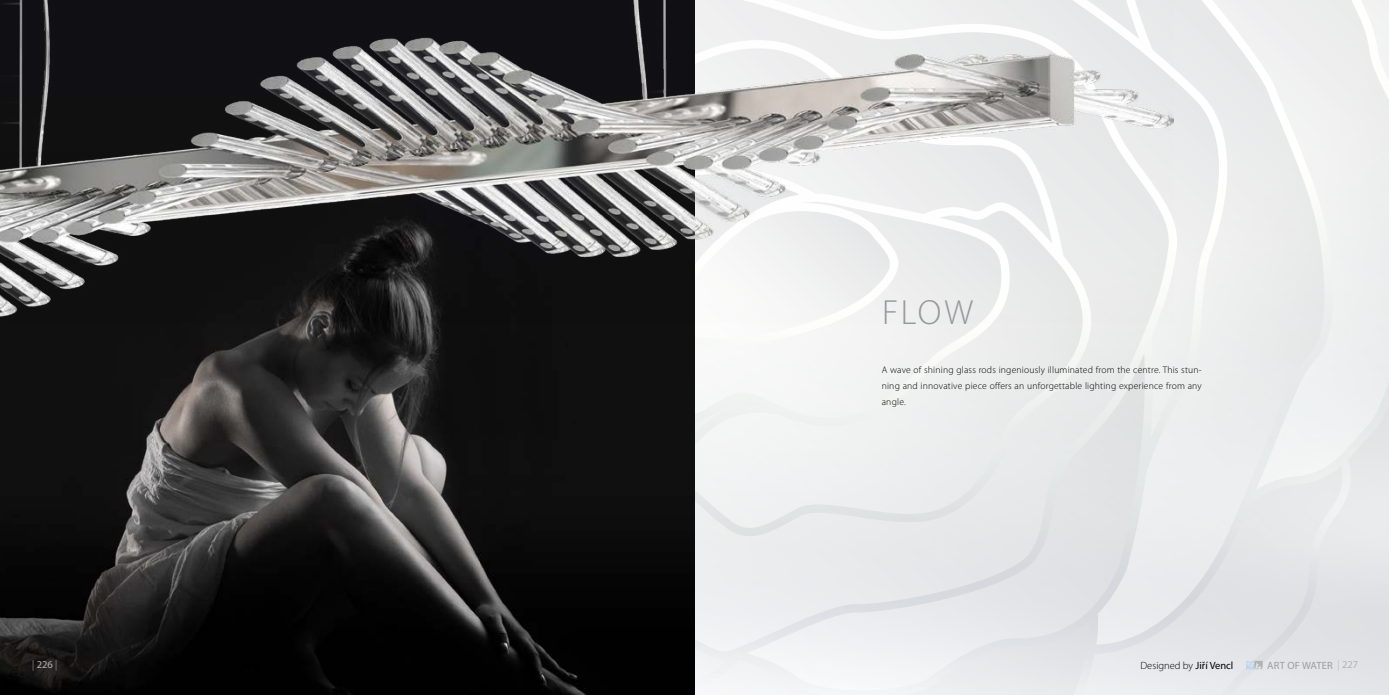
<style>
.page{position:relative;width:1389px;height:695px;background:#fff}
.page>*{position:absolute;margin:0;border:0;box-sizing:border-box;transform-origin:0 0}
.t1{font:300 35px "Myriad Pro";color:#95999b}
.t2{font:300 10.5px "Myriad Pro";color:#000}
.t3{font:10.5px "Myriad Pro";letter-spacing:.02em;color:#9d9d9c}
.t4{font:10.5px "Myriad Pro";color:#b3b2b2}
.t5{font:300 9.62px/15.8px "Myriad Pro";letter-spacing:.02em;color:#000;text-align:justify}
.s1{font-weight:300}
.s2{font-weight:400}
.s3{font-weight:300;color:#b3b2b2}
.s4{color:#b3b2b2}
</style>
<div class="page">
<svg style="left:695px;top:322px;width:395px;height:372px"></svg>
<svg style="left:1096px;top:0;width:106px;height:405px"></svg>
<div style="left:1202px;top:0;width:187px;height:405px;background:#edeeee"></div>
<svg style="left:1076px;top:405px;width:313px;height:289px;background:#e5e7e9"></svg>
<svg style="left:1355px;top:0;width:34px;height:82px"></svg>
<img style="left:0;top:322px;width:695px;height:372px">
<img style="left:0;top:0;width:1173px;height:322px">
<svg style="left:1246px;top:660px;width:17px;height:9px"></svg>
<h1 class="t1" style="left:882px;top:291px;width:93px">FLOW</h1>
<p class="t5" style="left:882px;top:362px;width:322px">A wave of shining glass rods ingeniously illuminated from the centre. This stun&shy;ning and innovative piece offers an unforgettable lighting experience from any angle.</p>
<p class="t4" style="left:32px;top:658px;width:27px"><span class="s1">|</span> 226 <span class="s1">|</span></p>
<p class="t2" style="left:1140px;top:658px;width:94px">Designed by <span class="s2">Jiří Vencl</span></p>
<p class="t3" style="left:1267px;top:658px;width:93px">ART OF WATER <span class="s3">|</span> <span class="s4">227</span></p>
</div>
